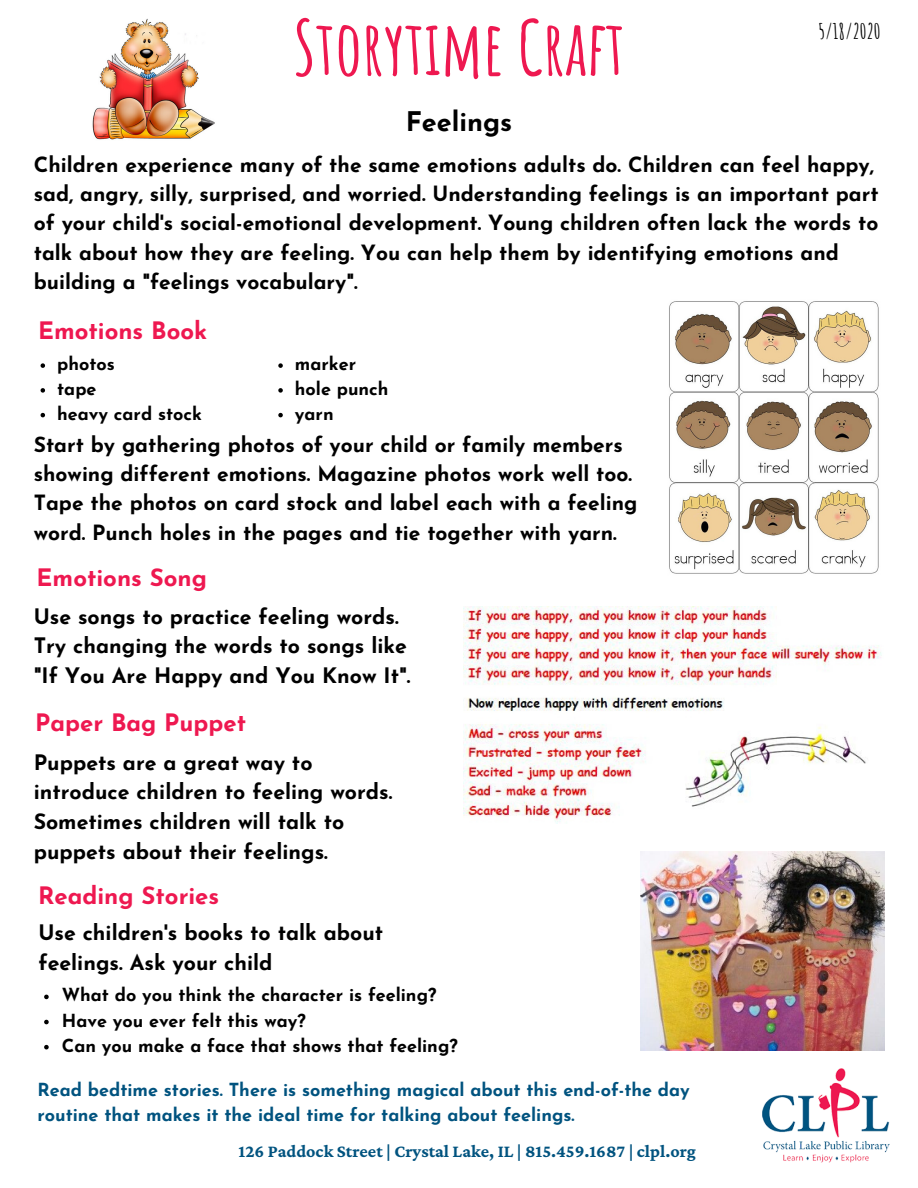
<style>
.page{position:relative;width:918px;height:1188px;background:#fff}
.page>*{position:absolute;margin:0;border:0;box-sizing:border-box;transform-origin:0 0}
.t1{font:700 74.7px "Amatic SC";color:#ee1850}
.t2{font:700 27px "Josefin Sans";color:#000}
.t3{font:700 24px "Josefin Sans";color:#ee1850}
.t4{font:700 21.3px/29.7px "Josefin Sans";color:#000}
.t5{font:700 21px/29.2px "Josefin Sans";color:#000}
.t6{font:700 21px "Amatic SC";color:#000}
.t7{font:700 18px/24.8px "Josefin Sans";color:#000}
.t8{font:700 18px/24.8px "Josefin Sans";color:#01537f}
.t9{font:700 18px "Crimson Pro";color:#01537f}
</style>
<div class="page">
<img style="left:762px;top:1069px;width:127px;height:93px">
<img style="left:92px;top:19px;width:123px;height:121px">
<img style="left:669px;top:301px;width:210px;height:273px">
<img style="left:640px;top:851px;width:244px;height:199px">
<img style="left:463px;top:606px;width:419px;height:218px">
<svg style="left:41px;top:363px;width:4px;height:5px"></svg>
<svg style="left:41px;top:388px;width:4px;height:5px"></svg>
<svg style="left:41px;top:413px;width:4px;height:4px"></svg>
<svg style="left:278px;top:363px;width:5px;height:5px"></svg>
<svg style="left:278px;top:388px;width:5px;height:5px"></svg>
<svg style="left:278px;top:413px;width:5px;height:4px"></svg>
<svg style="left:44px;top:995px;width:5px;height:4px"></svg>
<svg style="left:44px;top:1020px;width:5px;height:4px"></svg>
<svg style="left:44px;top:1045px;width:5px;height:4px"></svg>
<h1 class="t1" style="left:293px;top:-1px;width:333px">STORYTIME CRAFT</h1>
<p class="t2" style="left:406px;top:111px;width:108px">Feelings</p>
<p class="t6" style="left:818px;top:18px;width:64px">5/18/2020</p>
<p class="t5" style="left:34px;top:152px;width:846px">Children experience many of the same emotions adults do. Children can feel happy, sad, angry, silly, surprised, and worried. Understanding feelings is an important part of your child's social-emotional development. Young children often lack the words to talk about how they are feeling. You can help them by identifying emotions and building a "feelings vocabulary".</p>
<p class="t3" style="left:38px;top:321px;width:171px">Emotions Book</p>
<p class="t7" style="left:57px;top:353px;width:146px">photos<br>tape<br>heavy card stock</p>
<p class="t7" style="left:295px;top:353px;width:95px">marker hole punch yarn</p>
<p class="t5" style="left:34px;top:432px;width:605px">Start by gathering photos of your child or family members showing different emotions. Magazine photos work well too.<br>Tape the photos on card stock and label each with a feeling word. Punch holes in the pages and tie together with yarn.</p>
<p class="t3" style="left:37px;top:568px;width:172px">Emotions Song</p>
<p class="t4" style="left:34px;top:603px;width:378px">Use songs to practice feeling words.<br>Try changing the words to songs like "If You Are Happy and You Know It".</p>
<p class="t3" style="left:35px;top:713px;width:213px">Paper Bag Puppet</p>
<p class="t4" style="left:34px;top:750px;width:360px">Puppets are a great way to introduce children to feeling words.<br>Sometimes children will talk to puppets about their feelings.</p>
<p class="t3" style="left:38px;top:886px;width:183px">Reading Stories</p>
<p class="t4" style="left:38px;top:920px;width:346px">Use children's books to talk about feelings. Ask your child</p>
<p class="t7" style="left:62px;top:984px;width:397px;line-height:25.2px">What do you think the character is feeling?<br>Have you ever felt this way?<br>Can you make a face that shows that feeling?</p>
<p class="t8" style="left:38px;top:1079px;width:654px">Read bedtime stories. There is something magical about this end-of-the day routine that makes it the ideal time for talking about feelings.</p>
<p class="t9" style="left:239px;top:1141px;width:459px">126 Paddock Street | Crystal Lake, IL | 815.459.1687 | clpl.org</p>
</div>
